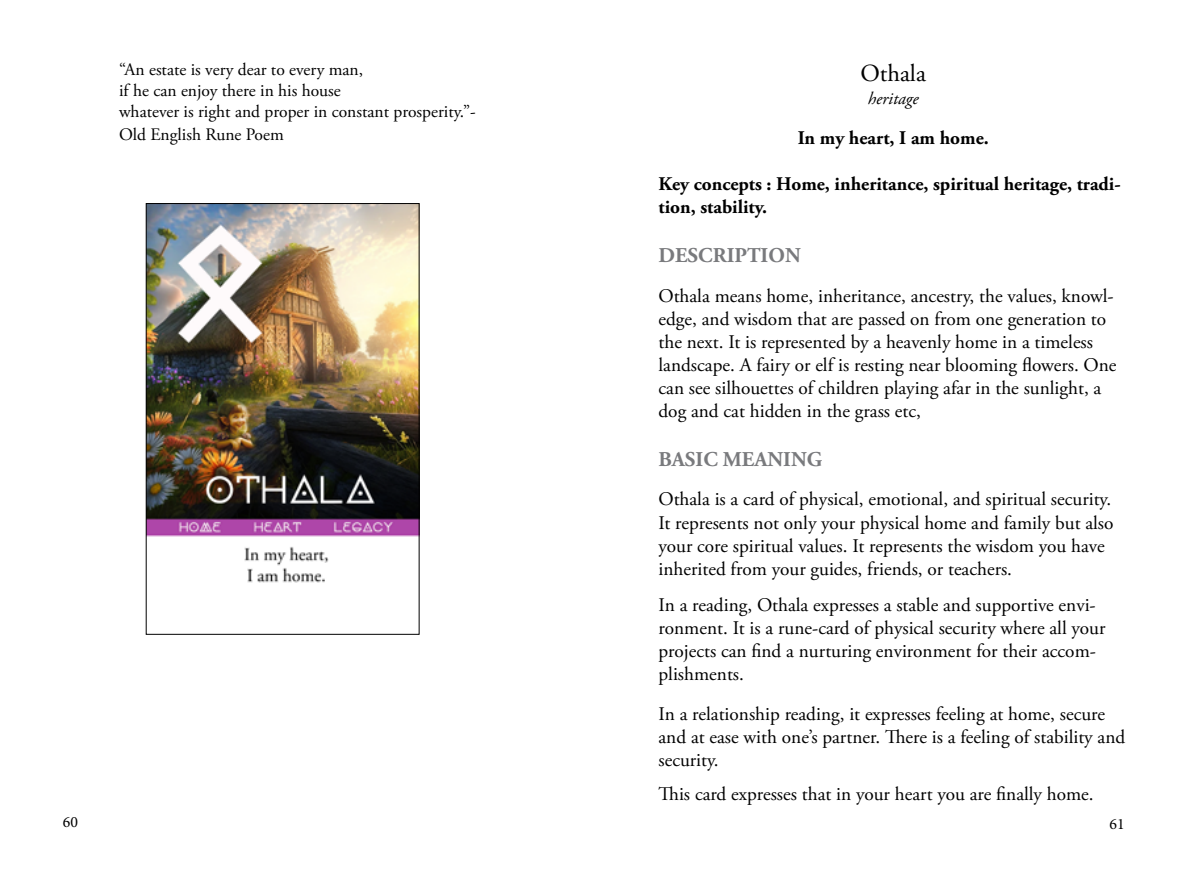
<style>
.page{position:relative;width:1191px;height:869px;background:#fff}
.page>*{position:absolute;margin:0;border:0;box-sizing:border-box;transform-origin:0 0}
.t1{font:24.5px "Adobe Garamond Pro";color:#000}
.t2{font:700 21px "Adobe Garamond Pro";color:#797a7d}
.t3{font:19.25px/23.1px "Adobe Garamond Pro";color:#000}
.t4{font:700 19.25px/23.1px "Adobe Garamond Pro";color:#000}
.t5{font:17.5px/21px "Adobe Garamond Pro";color:#000}
.t6{font:italic 17.5px "Adobe Garamond Pro";color:#000}
.t7{font:15.75px "Minion Pro";color:#000}
</style>
<div class="page">
<img style="left:148px;top:205px;width:269px;height:378px">
<div style="left:146px;top:203px;width:273px;height:431px;border:1px solid #000"></div>
<p class="t5" style="left:119px;top:59px;width:358px">“An estate is very dear to every man,<br>if he can enjoy there in his house<br>whatever is right and proper in constant prosperity.”-</p>
<p class="t5" style="left:119px;top:124px;width:166px">Old English Rune Poem</p>
<p class="t1" style="left:860px;top:58px;width:67px">Othala</p>
<p class="t6" style="left:868px;top:88px;width:52px">heritage</p>
<p class="t4" style="left:797px;top:126px;width:193px">In my heart, I am home.</p>
<p class="t4" style="left:658px;top:173px;width:464px">Key concepts : Home, inheritance, spiritual heritage, tradi&shy;tion, stability.</p>
<p class="t2" style="left:658px;top:242px;width:144px">DESCRIPTION</p>
<p class="t3" style="left:658px;top:284px;width:459px">Othala means home, inheritance, ancestry, the values, knowl&shy;edge, and wisdom that are passed on from one generation to the next. It is represented by a heavenly home in a timeless landscape. A fairy or elf is resting near blooming flowers. One can see silhouettes of children playing afar in the sunlight, a dog and cat hidden in the grass etc,</p>
<p class="t2" style="left:658px;top:446px;width:165px">BASIC MEANING</p>
<p class="t3" style="left:658px;top:488px;width:456px">Othala is a card of physical, emotional, and spiritual security.<br>It represents not only your physical home and family but also your core spiritual values. It represents the wisdom you have inherited from your guides, friends, or teachers.</p>
<p class="t3" style="left:658px;top:593px;width:448px">In a reading, Othala expresses a stable and supportive envi&shy;ronment. It is a rune-card of physical security where all your projects can find a nurturing environment for their accom&shy;plishments.</p>
<p class="t3" style="left:658px;top:702px;width:468px">In a relationship reading, it expresses feeling at home, secure and at ease with one’s partner. There is a feeling of stability and security.</p>
<p class="t3" style="left:658px;top:782px;width:437px">This card expresses that in your heart you are finally home.</p>
<p class="t7" style="left:63px;top:810px;width:17px">60</p>
<p class="t7" style="left:1109px;top:812px;width:17px">61</p>
</div>
